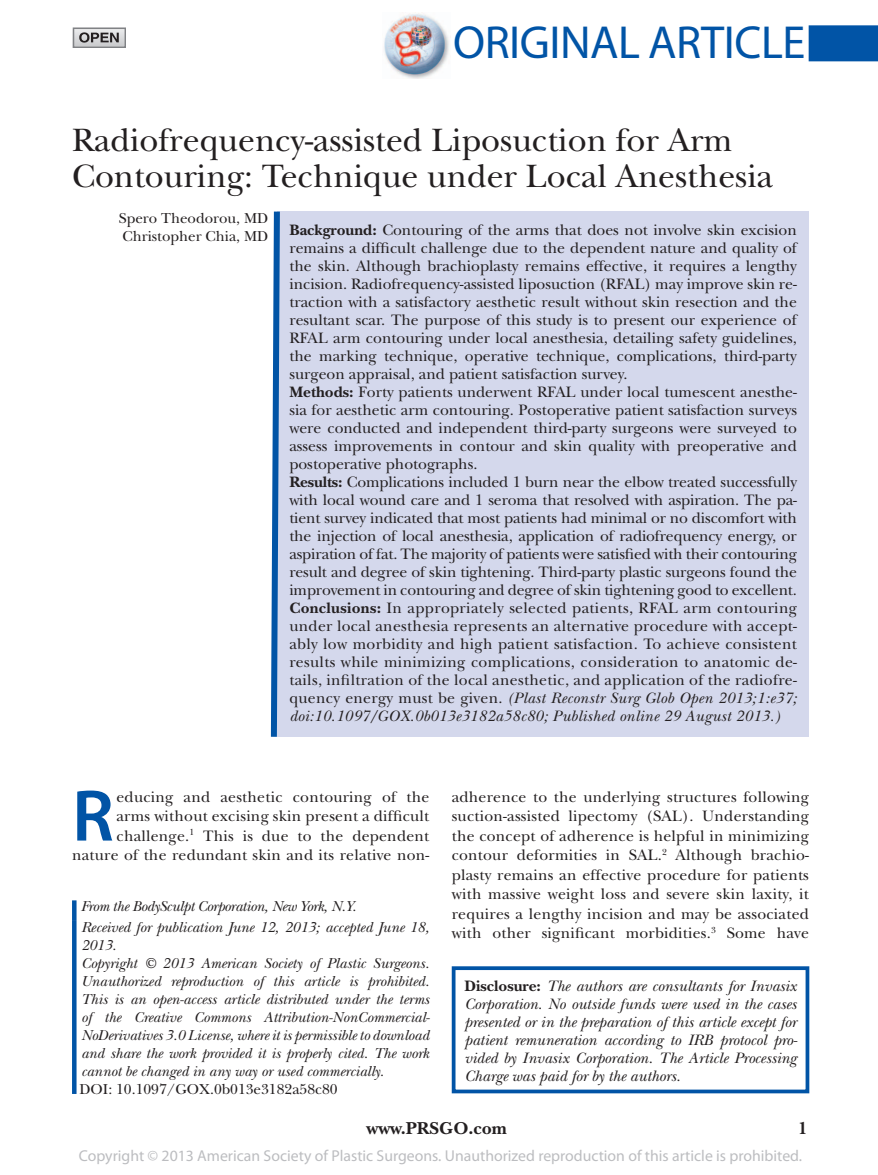
<style>
.page{position:relative;width:878px;height:1175px;background:#fff}
.page>*{position:absolute;margin:0;border:0;box-sizing:border-box;transform-origin:0 0}
.t1{font:600 73.65px "Myriad Pro";color:#0154a6}
.t2{font:46.5px "Myriad Pro";letter-spacing:-.01em;color:#0154a6}
.t3{font:33.75px/36px "New Baskerville";color:#231f20}
.t4{font:700 18px "New Baskerville";color:#231f20}
.t5{font:15.75px/18px "New Baskerville";color:#231f20;text-align:right}
.t6{font:italic 15.75px/18px "New Baskerville";color:#231f20;text-align:justify}
.t7{font:15.75px "Myriad Pro";color:#bcbdc0}
.t8{font:italic 15px/18px "New Baskerville";color:#231f20}
.t9{font:15px/18px "New Baskerville";color:#231f20}
.t10{font:italic 15px "New Baskerville";letter-spacing:-.02em;color:#231f20}
.s1{font-weight:700}
.s2{font-style:italic}
.s3{font-weight:700;font-style:normal}
</style>
<div class="page">
<img style="left:384px;top:12px;width:65px;height:66px">
<div style="left:73px;top:28px;width:52px;height:20px;border:2px solid #808285"></div>
<svg style="left:79px;top:32px;width:40px;height:11px"></svg>
<hr style="left:72px;top:921px;width:4px;height:173px;background:#0154a6">
<hr style="left:72px;top:900px;width:4px;height:21px;background:#0154a6">
<div style="left:277px;top:212px;width:531px;height:524px;background:#d4d8ec"></div>
<svg style="left:270px;top:211px;width:13px;height:526px"></svg>
<div style="left:452px;top:966px;width:357px;height:127px;border:4px solid #0154a6"></div>
<div style="left:808px;top:25px;width:69px;height:36px;background:#0154a6"></div>
<h2 class="t2" style="left:453px;top:14px;width:354px">Original Article</h2>
<h3 class="t3" style="left:72px;top:122px;width:702px">Radiofrequency-assisted Liposuction for Arm<br>Contouring: Technique under Local Anesthesia</h3>
<p class="t9" style="left:119px;top:209px;width:151px">Spero Theodorou, MD<br>Christopher Chia, MD</p>
<p class="t5" style="left:289px;top:221px;width:509px;text-align:left"><span class="s1">Background:</span> Contouring of the arms that does not involve skin excision remains a difficult challenge due to the dependent nature and quality of the skin. Although brachioplasty remains effective, it requires a lengthy incision. Radiofrequency-assisted liposuction (RFAL) may improve skin re&shy;traction with a satisfactory aesthetic result without skin resection and the resultant scar. The purpose of this study is to present our experience of RFAL arm contouring under local anesthesia, detailing safety guidelines, the marking technique, operative technique, complications, third-party surgeon appraisal, and patient satisfaction survey.<br><span class="s1">Methods:</span> Forty patients underwent RFAL under local tumescent anesthe&shy;sia for aesthetic arm contouring. Postoperative patient satisfaction surveys were conducted and independent third-party surgeons were surveyed to assess improvements in contour and skin quality with preoperative and postoperative photographs.<br><span class="s1">Results:</span> Complications included 1 burn near the elbow treated successfully with local wound care and 1 seroma that resolved with aspiration. The pa&shy;tient survey indicated that most patients had minimal or no discomfort with the injection of local anesthesia, application of radiofrequency energy, or aspiration of fat. The majority of patients were satisfied with their contouring result and degree of skin tightening. Third-party plastic surgeons found the improvement in contouring and degree of skin tightening good to excellent.<br><span class="s1">Conclusions:</span> In appropriately selected patients, RFAL arm contouring under local anesthesia represents an alternative procedure with accept&shy;ably low morbidity and high patient satisfaction. To achieve consistent results while minimizing complications, consideration to anatomic de&shy;tails, infiltration of the local anesthetic, and application of the radiofre&shy;quency energy must be given. <span class="s2">(Plast Reconstr Surg Glob Open 2013;1:e37; doi:10.1097/GOX.0b013e3182a58c80; Published online 29 August 2013.)</span></p>
<h1 class="t1" style="left:72px;top:769px;width:43px">R</h1>
<p class="t5" style="left:72px;top:786px;width:359px;line-height:19.5px">educing and aesthetic contouring of the<br>arms without excising skin present a difficult challenge.<sup>1</sup> This is due to the dependent nature of the redundant skin and its relative non-</p>
<p class="t5" style="left:451px;top:786px;width:359px;line-height:19.5px;text-align:justify">adherence to the underlying structures following suction-assisted lipectomy (SAL). Understanding the concept of adherence is helpful in minimizing contour deformities in SAL.<sup>2</sup> Although brachio&shy;plasty remains an effective procedure for patients with massive weight loss and severe skin laxity, it requires a lengthy incision and may be associated with other significant morbidities.<sup>3</sup> Some have</p>
<p class="t10" style="left:81px;top:897px;width:277px">From the BodySculpt Corporation, New York, N.Y.</p>
<p class="t8" style="left:81px;top:918px;width:350px">Received for publication June 12, 2013; accepted June 18, 2013.<br>Copyright © 2013 American Society of Plastic Surgeons.<br>Unauthorized reproduction of this article is prohibited.<br>This is an open-access article distributed under the terms of the Creative Commons Attribution-NonCommercial-NoDerivatives 3.0 License, where it is permissible to download and share the work provided it is properly cited. The work cannot be changed in any way or used commercially.</p>
<p class="t9" style="left:80px;top:1080px;width:260px">DOI: 10.1097/GOX.0b013e3182a58c80</p>
<p class="t6" style="left:464px;top:976px;width:334px"><span class="s3">Disclosure:</span> The authors are consultants for Invasix Corporation. No outside funds were used in the cases presented or in the preparation of this article except for patient remuneration according to IRB protocol pro&shy;vided by Invasix Corporation. The Article Processing Charge was paid for by the authors.</p>
<p class="t4" style="left:366px;top:1118px;width:142px">www.PRSGO.com</p>
<p class="t4" style="left:798px;top:1118px;width:11px">1</p>
<p class="t7" style="left:79px;top:1146px;width:725px">Copyright © 2013 American Society of Plastic Surgeons. Unauthorized reproduction of this article is prohibited.</p>
</div>
